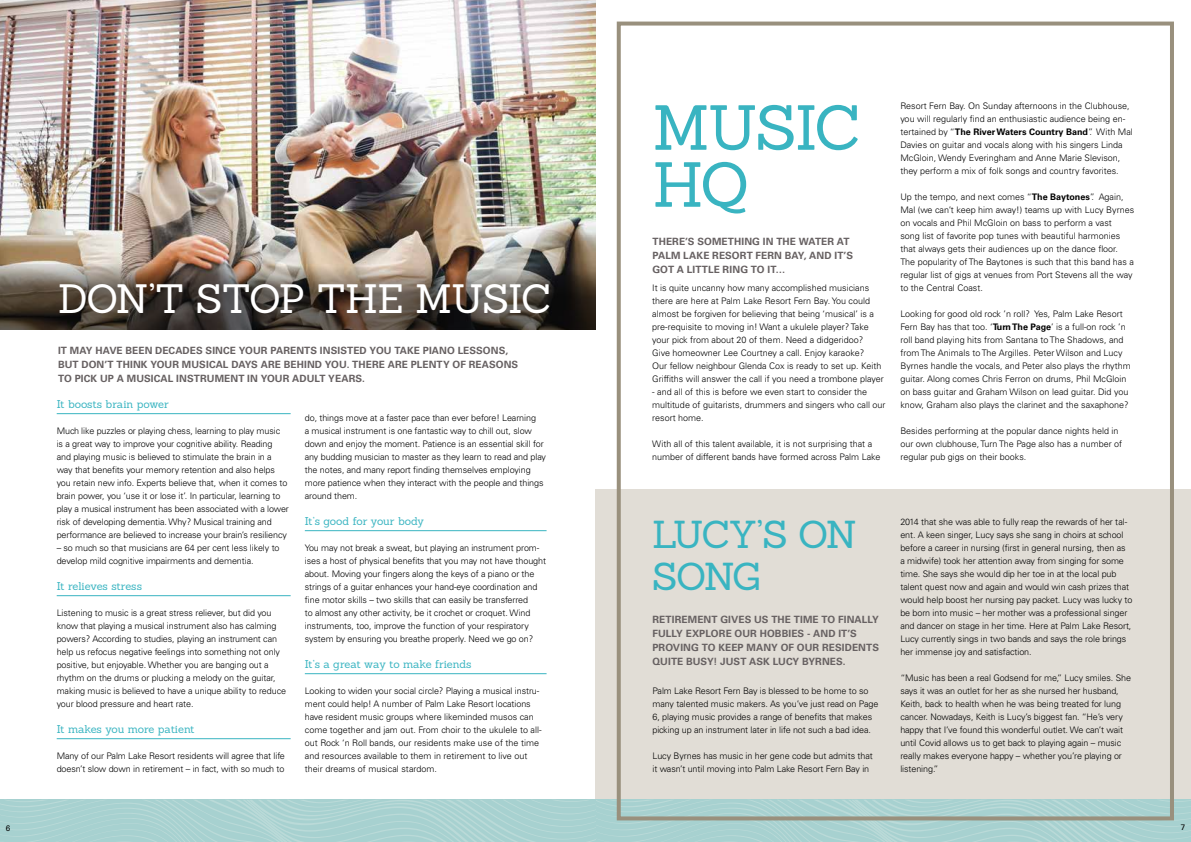
<style>
.page{position:relative;width:1191px;height:842px;background:#fff}
.page>*{position:absolute;margin:0;border:0;box-sizing:border-box;transform-origin:0 0}
.t1{font:62px/57px "Sanchez";letter-spacing:-.04em;color:#39b4c1}
.t2{font:40px "Sanchez";letter-spacing:-.03em;color:#fff}
.t3{font:38px/42px "Sanchez";letter-spacing:-.065em;color:#39b4c1}
.t4{font:11px "Sanchez";letter-spacing:-.01em;color:#39b4c1}
.t5{font:700 10px/14px "Univers LT Std";letter-spacing:.01em;color:#676162}
.t6{font:300 9px/13px "Univers LT Std";letter-spacing:-.01em;color:#000}
.t7{font:8px "Univers LT Std";color:#000}
.s1{font-weight:700}
</style>
<div class="page">
<div style="left:595px;top:489px;width:596px;height:323px;background:#e1ddd6"></div>
<svg style="left:0;top:800px;width:1191px;height:42px;background:#aad2d1"></svg>
<img style="left:0;top:0;width:595px;height:265px">
<svg style="left:0;top:265px;width:595px;height:65px;background:#594f46"></svg>
<hr style="left:57px;top:413px;width:234px;height:1px;background:#39b4c1">
<hr style="left:57px;top:595px;width:234px;height:1px;background:#39b4c1">
<hr style="left:57px;top:738px;width:234px;height:1px;background:#39b4c1">
<hr style="left:305px;top:530px;width:241px;height:1px;background:#39b4c1">
<hr style="left:305px;top:673px;width:241px;height:1px;background:#39b4c1">
<div style="left:617px;top:22px;width:557px;height:798px;border:4px solid #99907d"></div>
<h2 class="t2" style="left:58px;top:272px;width:494px">DON’T STOP THE MUSIC</h2>
<p class="t5" style="left:58px;top:343px;width:462px">IT MAY HAVE BEEN DECADES SINCE YOUR PARENTS INSISTED YOU TAKE PIANO LESSONS,<br>BUT DON’T THINK YOUR MUSICAL DAYS ARE BEHIND YOU. THERE ARE PLENTY OF REASONS<br>TO PICK UP A MUSICAL INSTRUMENT IN YOUR ADULT YEARS.</p>
<p class="t4" style="left:57px;top:397px;width:114px">It boosts brain power</p>
<p class="t6" style="left:57px;top:424px;width:234px">Much like puzzles or playing chess, learning to play music<br>is a great way to improve your cognitive ability. Reading and playing music is believed to stimulate the brain in a way that benefits your memory retention and also helps you retain new info. Experts believe that, when it comes to brain power, you ‘use it or lose it’. In particular, learning to play a musical instrument has been associated with a lower risk of developing dementia. Why? Musical training and performance are believed to increase your brain’s resiliency</p>
<p class="t6" style="left:57px;top:541px;width:224px">– so much so that musicians are 64 per cent less likely to develop mild cognitive impairments and dementia.</p>
<p class="t4" style="left:57px;top:579px;width:87px">It relieves stress</p>
<p class="t6" style="left:57px;top:606px;width:231px">Listening to music is a great stress reliever, but did you know that playing a musical instrument also has calming powers? According to studies, playing an instrument can help us refocus negative feelings into something not only positive, but enjoyable. Whether you are banging out a rhythm on the drums or plucking a melody on the guitar, making music is believed to have a unique ability to reduce your blood pressure and heart rate.</p>
<p class="t4" style="left:57px;top:722px;width:139px">It makes you more patient</p>
<p class="t6" style="left:57px;top:749px;width:230px">Many of our Palm Lake Resort residents will agree that life doesn’t slow down in retirement – in fact, with so much to</p>
<p class="t6" style="left:305px;top:411px;width:243px">do, things move at a faster pace than ever before! Learning<br>a musical instrument is one fantastic way to chill out, slow down and enjoy the moment. Patience is an essential skill for any budding musician to master as they learn to read and play the notes, and many report finding themselves employing more patience when they interact with the people and things around them.</p>
<p class="t4" style="left:305px;top:514px;width:121px">It’s good for your body</p>
<p class="t6" style="left:305px;top:541px;width:243px">You may not break a sweat, but playing an instrument prom&shy;ises a host of physical benefits that you may not have thought about. Moving your fingers along the keys of a piano or the strings of a guitar enhances your hand-eye coordination and fine motor skills – two skills that can easily be transferred<br>to almost any other activity, be it crochet or croquet. Wind instruments, too, improve the function of your respiratory system by ensuring you breathe properly. Need we go on?</p>
<p class="t4" style="left:305px;top:657px;width:168px">It’s a great way to make friends</p>
<p class="t6" style="left:305px;top:684px;width:238px">Looking to widen your social circle? Playing a musical instru&shy;ment could help! A number of Palm Lake Resort locations have resident music groups where likeminded musos can come together and jam out. From choir to the ukulele to all&shy;out Rock ‘n Roll bands, our residents make use of the time and resources available to them in retirement to live out their dreams of musical stardom.</p>
<h1 class="t1" style="left:652px;top:99px;width:210px">MUSIC<br>HQ</h1>
<p class="t5" style="left:652px;top:234px;width:202px">THERE’S SOMETHING IN THE WATER AT<br>PALM LAKE RESORT FERN BAY, AND IT’S<br>GOT A LITTLE RING TO IT…</p>
<p class="t6" style="left:652px;top:281px;width:233px">It is quite uncanny how many accomplished musicians there are here at Palm Lake Resort Fern Bay. You could almost be forgiven for believing that being ‘musical’ is a pre-requisite to moving in! Want a ukulele player? Take your pick from about 20 of them. Need a didgeridoo?<br>Give homeowner Lee Courtney a call. Enjoy karaoke?<br>Our fellow neighbour Glenda Cox is ready to set up. Keith Griffiths will answer the call if you need a trombone player</p>
<p class="t6" style="left:652px;top:385px;width:235px">- and all of this is before we even start to consider the multitude of guitarists, drummers and singers who call our resort home.</p>
<p class="t6" style="left:652px;top:437px;width:230px">With all of this talent available, it is not surprising that a number of different bands have formed across Palm Lake</p>
<p class="t6" style="left:900px;top:99px;width:234px">Resort Fern Bay. On Sunday afternoons in the Clubhouse, you will regularly find an enthusiastic audience being en&shy;tertained by “<span class="s1">The River Waters Country Band</span>”. With Mal Davies on guitar and vocals along with his singers Linda McGloin, Wendy Everingham and Anne Marie Slevison, they perform a mix of folk songs and country favorites.</p>
<p class="t6" style="left:900px;top:190px;width:235px">Up the tempo, and next comes “<span class="s1">The Baytones</span>”. Again, Mal (we can’t keep him away!) teams up with Lucy Byrnes on vocals and Phil McGloin on bass to perform a vast<br>song list of favorite pop tunes with beautiful harmonies that always gets their audiences up on the dance floor.<br>The popularity of The Baytones is such that this band has a regular list of gigs at venues from Port Stevens all the way to the Central Coast.</p>
<p class="t6" style="left:900px;top:307px;width:232px">Looking for good old rock ’n roll? Yes, Palm Lake Resort Fern Bay has that too. ‘<span class="s1">Turn The Page</span>’ is a full-on rock ’n roll band playing hits from Santana to The Shadows, and from The Animals to The Argilles. Peter Wilson and Lucy Byrnes handle the vocals, and Peter also plays the rhythm guitar. Along comes Chris Ferron on drums, Phil McGloin on bass guitar and Graham Wilson on lead guitar. Did you know, Graham also plays the clarinet and the saxaphone?</p>
<p class="t6" style="left:900px;top:424px;width:223px">Besides performing at the popular dance nights held in our own clubhouse, Turn The Page also has a number of regular pub gigs on their books.</p>
<h3 class="t3" style="left:652px;top:513px;width:206px">LUCY’S ON<br>SONG</h3>
<p class="t5" style="left:652px;top:612px;width:228px">RETIREMENT GIVES US THE TIME TO FINALLY FULLY EXPLORE OUR HOBBIES - AND IT’S PROVING TO KEEP MANY OF OUR RESIDENTS QUITE BUSY! JUST ASK LUCY BYRNES.</p>
<p class="t6" style="left:652px;top:684px;width:227px">Palm Lake Resort Fern Bay is blessed to be home to so many talented music makers. As you’ve just read on Page 6, playing music provides a range of benefits that makes picking up an instrument later in life not such a bad idea.</p>
<p class="t6" style="left:652px;top:749px;width:222px">Lucy Byrnes has music in her gene code but admits that it wasn’t until moving into Palm Lake Resort Fern Bay in</p>
<p class="t6" style="left:900px;top:515px;width:234px">2014 that she was able to fully reap the rewards of her tal&shy;ent. A keen singer, Lucy says she sang in choirs at school before a career in nursing (first in general nursing, then as a midwife) took her attention away from singing for some time. She says she would dip her toe in at the local pub talent quest now and again and would win cash prizes that would help boost her nursing pay packet. Lucy was lucky to be born into music – her mother was a professional singer and dancer on stage in her time. Here at Palm Lake Resort, Lucy currently sings in two bands and says the role brings her immense joy and satisfaction.</p>
<p class="t6" style="left:900px;top:671px;width:232px">“Music has been a real Godsend for me,” Lucy smiles. She says it was an outlet for her as she nursed her husband, Keith, back to health when he was being treated for lung cancer. Nowadays, Keith is Lucy’s biggest fan. “He’s very happy that I’ve found this wonderful outlet. We can’t wait until Covid allows us to get back to playing again – music really makes everyone happy – whether you’re playing or listening.”</p>
<p class="t7" style="left:6px;top:824px;width:6px">6</p>
<p class="t7" style="left:1180px;top:822px;width:6px">7</p>
</div>
